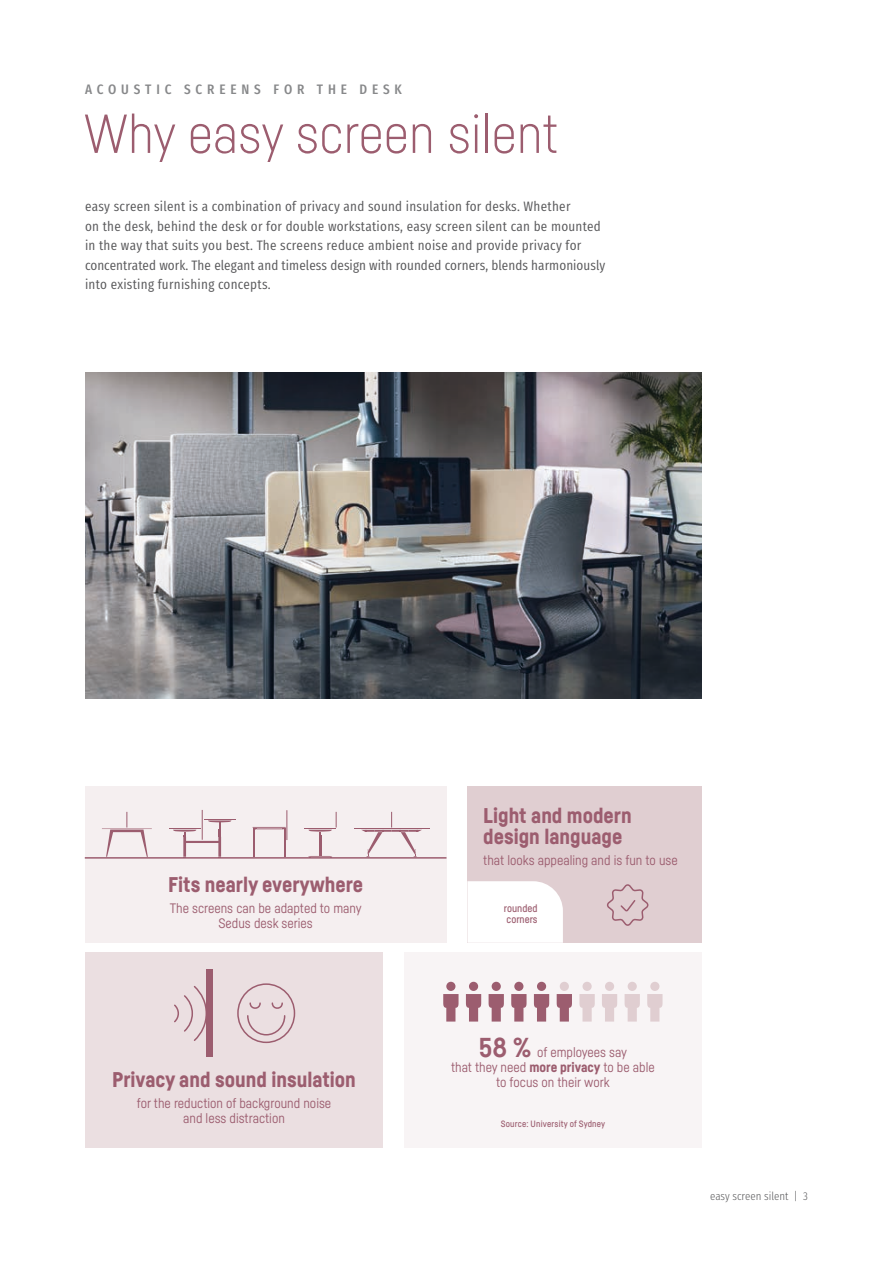
<style>
.page{position:relative;width:893px;height:1263px;background:#fff}
.page>*{position:absolute;margin:0;border:0;box-sizing:border-box;transform-origin:0 0}
.t1{font:300 54px "Sedus Sans";color:#9c5d6f}
.t2{font:900 21px/21px "Sedus Sans";color:#9c5d6f}
.t3{font:13.5px/19.5px "Sedus Text Condensed";letter-spacing:.02em;color:#58585a}
.t4{font:13.5px/15px "Sedus Sans";color:#9c5d6f;text-align:center}
.t5{font:700 13.5px "Sedus Text Condensed";letter-spacing:.36em;color:#87888a}
.t6{font:300 11.25px "Sedus Text Condensed";color:#58585a}
.t7{font:500 10.5px/10.5px "Sedus Sans";color:#9c5d6f}
.t8{font:500 9px "Sedus Sans";letter-spacing:.02em;color:#9c5d6f}
.s1{font-weight:700;font-size:27px}
.s2{font-weight:900}
</style>
<div class="page">
<img style="left:85px;top:372px;width:616px;height:327px">
<div style="left:85px;top:787px;width:362px;height:156px;background:#f5eff0"></div>
<div style="left:467px;top:787px;width:234px;height:156px;background:#e0ced1"></div>
<svg style="left:467px;top:881px;width:96px;height:62px;background:#fdfcfc"></svg>
<div style="left:85px;top:952px;width:298px;height:195px;background:#ebdfe1"></div>
<div style="left:404px;top:952px;width:298px;height:195px;background:#f8f4f5"></div>
<svg style="left:625px;top:982px;width:15px;height:39px"></svg>
<svg style="left:602px;top:982px;width:15px;height:39px"></svg>
<svg style="left:647px;top:982px;width:15px;height:39px"></svg>
<svg style="left:443px;top:982px;width:16px;height:39px"></svg>
<svg style="left:466px;top:982px;width:15px;height:39px"></svg>
<svg style="left:489px;top:982px;width:15px;height:39px"></svg>
<svg style="left:511px;top:982px;width:16px;height:39px"></svg>
<svg style="left:534px;top:982px;width:15px;height:39px"></svg>
<svg style="left:579px;top:982px;width:16px;height:39px"></svg>
<svg style="left:557px;top:994px;width:15px;height:27px"></svg>
<div style="left:560px;top:982px;width:9px;height:9px;background:#e0ced1;border-radius:50%"></div>
<svg style="left:237px;top:983px;width:59px;height:61px"></svg>
<svg style="left:174px;top:986px;width:32px;height:55px"></svg>
<div style="left:206px;top:970px;width:7px;height:87px;background:#9c5d6f"></div>
<svg style="left:607px;top:884px;width:42px;height:42px"></svg>
<hr style="left:85px;top:857px;width:361px;height:2px;background:#9c5d6f">
<hr style="left:204px;top:819px;width:31px;height:1px;background:#9c5d6f">
<hr style="left:169px;top:828px;width:31px;height:1px;background:#9c5d6f">
<svg style="left:173px;top:820px;width:58px;height:38px"></svg>
<hr style="left:202px;top:810px;width:1px;height:30px;background:#9c5d6f">
<hr style="left:305px;top:828px;width:31px;height:1px;background:#9c5d6f">
<hr style="left:319px;top:837px;width:3px;height:18px;background:#9c5d6f">
<svg style="left:308px;top:856px;width:24px;height:2px"></svg>
<svg style="left:308px;top:812px;width:29px;height:24px"></svg>
<svg style="left:102px;top:812px;width:50px;height:45px"></svg>
<svg style="left:361px;top:812px;width:61px;height:45px"></svg>
<hr style="left:354px;top:828px;width:75px;height:1px;background:#9c5d6f">
<hr style="left:253px;top:834px;width:2px;height:22px;background:#9c5d6f">
<hr style="left:284px;top:834px;width:2px;height:22px;background:#9c5d6f">
<svg style="left:253px;top:827px;width:33px;height:7px"></svg>
<hr style="left:286px;top:810px;width:1px;height:30px;background:#9c5d6f">
<p class="t5" style="left:85px;top:77px;width:318px">ACOUSTIC SCREENS FOR THE DESK</p>
<h1 class="t1" style="left:84px;top:101px;width:476px">Why easy screen silent</h1>
<p class="t3" style="left:85px;top:195px;width:522px">easy screen silent is a combination of privacy and sound insulation for desks. Whether<br>on the desk, behind the desk or for double workstations, easy screen silent can be mounted in the way that suits you best. The screens reduce ambient noise and provide privacy for concentrated work. The elegant and timeless design with rounded corners, blends harmoniously into existing furnishing concepts.</p>
<h2 class="t2" style="left:168px;top:873px;width:196px">Fits nearly everywhere</h2>
<p class="t4" style="left:170px;top:900px;width:193px">The screens can be adapted to many<br>Sedus desk series</p>
<h2 class="t2" style="left:112px;top:1068px;width:245px">Privacy and sound insulation</h2>
<p class="t4" style="left:137px;top:1095px;width:196px">for the reduction of background noise and less distraction</p>
<h2 class="t2" style="left:483px;top:804px;width:150px">Light and modern design language</h2>
<p class="t4" style="left:483px;top:852px;width:196px">that looks appealing and is fun to use</p>
<p class="t7" style="left:504px;top:903px;width:35px">rounded corners</p>
<p class="t4" style="left:451px;top:1044px;width:205px"><span class="s1">58 %</span> of employees say<br>that they need <span class="s2">more privacy</span> to be able to focus on their work</p>
<p class="t8" style="left:501px;top:1118px;width:106px">Source: University of Sydney</p>
<p class="t6" style="left:710px;top:1186px;width:99px">easy screen silent | 3</p>
</div>
